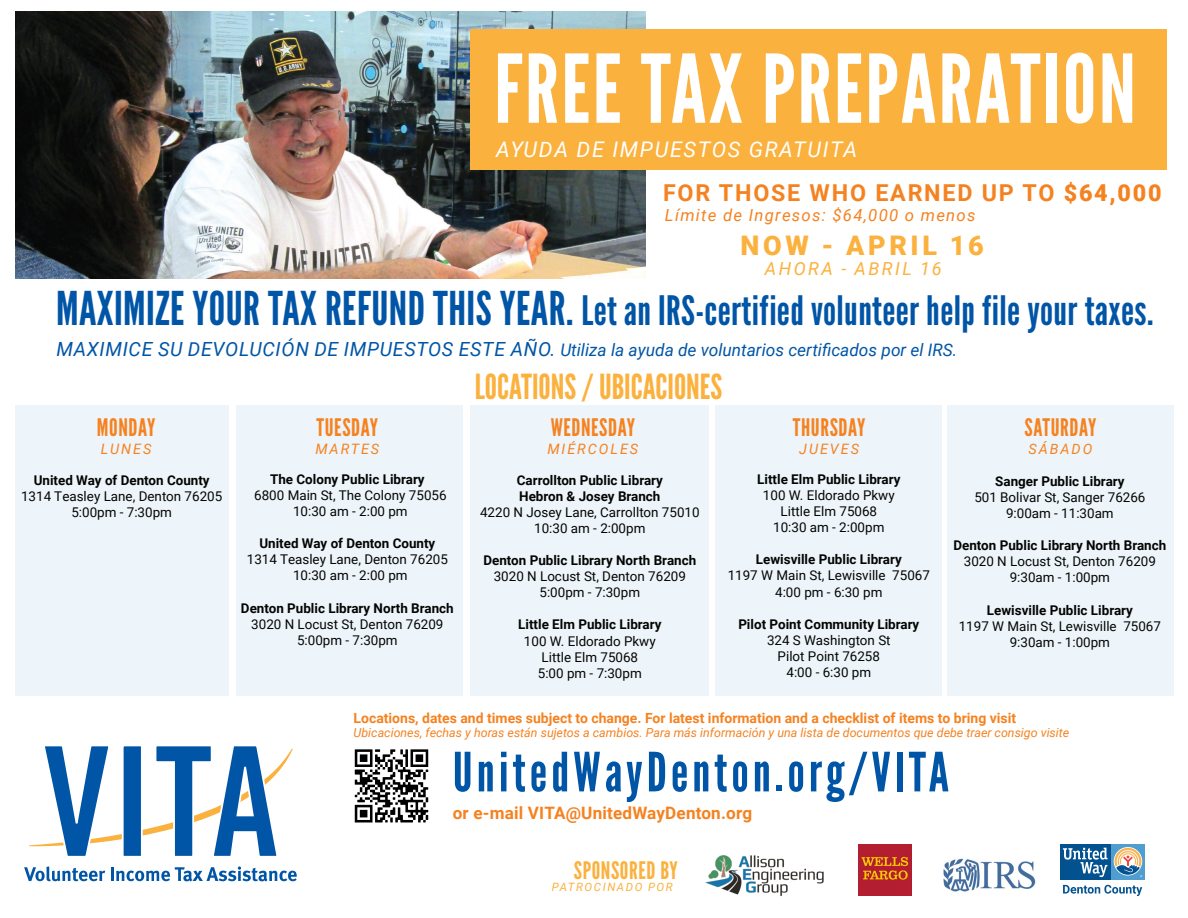
<style>
.page{position:relative;width:1188px;height:918px;background:#fff}
.page>*{position:absolute;margin:0;border:0;box-sizing:border-box;transform-origin:0 0}
.t1{font:94.35px "League Gothic";letter-spacing:.025em;color:#fff}
.t2{font:54px "League Gothic";letter-spacing:.075em;color:#0155a7}
.t3{font:40.5px "League Gothic";letter-spacing:.01em;color:#0155a7}
.t4{font:34.5px "League Gothic";color:#fbb13d}
.t5{font:900 27px "Roboto";letter-spacing:.135em;color:#fbb13d}
.t6{font:24.15px "League Gothic";letter-spacing:.025em;color:#f58220}
.t7{font:24.15px "League Gothic";letter-spacing:.025em;color:#fbb13d}
.t8{font:700 23.25px "Roboto";letter-spacing:.075em;color:#f58220}
.t9{font:italic 21.6px "Roboto";letter-spacing:.075em;color:#fff}
.t10{font:italic 18px "Roboto";letter-spacing:.135em;color:#fbb13d}
.t11{font:italic 17.25px "Roboto";color:#0155a7}
.t12{font:700 17.1px "Roboto";letter-spacing:.01em;color:#f58220}
.t13{font:italic 16.65px "Roboto";letter-spacing:.075em;color:#f58220}
.t14{font:italic 14.4px "Roboto";letter-spacing:.135em;color:#f58220}
.t15{font:700 13.95px "Roboto";color:#f58220}
.t16{font:13.35px "Roboto";color:#040503}
.t17{font:700 13.35px "Roboto";color:#040503}
.t18{font:italic 12.45px "Roboto";color:#f58220}
.t19{font:italic 11.55px "Roboto";letter-spacing:.135em;color:#fbb13d}
.s1{font-weight:900}
.s2{font-size:46.5px}
.s3{font-size:19.5px}
</style>
<div class="page">
<img style="left:15px;top:12px;width:631px;height:266px">
<img style="left:354px;top:749px;width:75px;height:74px">
<div style="left:15px;top:406px;width:213px;height:290px;background:#eef5fa"></div>
<div style="left:236px;top:406px;width:227px;height:290px;background:#eef5fa"></div>
<div style="left:471px;top:406px;width:238px;height:290px;background:#eef5fa"></div>
<div style="left:715px;top:406px;width:227px;height:290px;background:#eef5fa"></div>
<div style="left:947px;top:406px;width:227px;height:290px;background:#eef5fa"></div>
<img style="left:858px;top:844px;width:54px;height:51px">
<img style="left:943px;top:858px;width:93px;height:34px">
<div style="left:471px;top:29px;width:696px;height:141px;background:#fbb13d"></div>
<div style="left:1111px;top:844px;width:34px;height:35px;background:#509ecf"></div>
<div style="left:1060px;top:844px;width:51px;height:35px;background:#035290"></div>
<svg style="left:1060px;top:848px;width:85px;height:49px"></svg>
<svg style="left:29px;top:746px;width:264px;height:110px"></svg>
<svg style="left:24px;top:866px;width:81px;height:15px"></svg>
<hr style="left:111px;top:867px;width:3px;height:14px;background:#0155a7">
<svg style="left:116px;top:866px;width:181px;height:16px"></svg>
<img style="left:705px;top:855px;width:119px;height:41px">
<p class="t1" style="left:494px;top:33px;width:643px">FREE TAX PREPARATION</p>
<p class="t9" style="left:496px;top:134px;width:363px">AYUDA DE IMPUESTOS GRATUITA</p>
<p class="t8" style="left:663px;top:177px;width:500px">FOR THOSE WHO EARNED UP TO <span class="s1">$64,000</span></p>
<p class="t13" style="left:665px;top:203px;width:312px">Límite de Ingresos: $64,000 o menos</p>
<p class="t10" style="left:765px;top:256px;width:178px">AHORA - ABRIL 16</p>
<p class="t5" style="left:740px;top:226px;width:245px">NOW - APRIL 16</p>
<p class="t3" style="left:56px;top:286px;width:1099px"><span class="s2">MAXIMIZE YOUR TAX REFUND THIS YEAR.</span> Let an IRS-certified volunteer help file your taxes.</p>
<p class="t11" style="left:56px;top:338px;width:903px"><span class="s3">MAXIMICE SU DEVOLUCIÓN DE IMPUESTOS ESTE AÑO.</span> Utiliza la ayuda de voluntarios certificados por el IRS.</p>
<p class="t4" style="left:475px;top:366px;width:249px">LOCATIONS / UBICACIONES</p>
<p class="t6" style="left:793px;top:414px;width:74px">THURSDAY</p>
<p class="t14" style="left:799px;top:439px;width:61px">JUEVES</p>
<p class="t17" style="left:757px;top:470px;width:145px">Little Elm Public Library</p>
<p class="t16" style="left:763px;top:486px;width:133px">100 W. Eldorado Pkwy</p>
<p class="t16" style="left:781px;top:502px;width:98px">Little Elm 75068</p>
<p class="t16" style="left:773px;top:518px;width:113px">10:30 am - 2:00pm</p>
<p class="t17" style="left:756px;top:550px;width:147px">Lewisville Public Library</p>
<p class="t16" style="left:728px;top:566px;width:204px">1197 W Main St, Lewisville 75067</p>
<p class="t16" style="left:775px;top:582px;width:109px">4:00 pm - 6:30 pm</p>
<p class="t17" style="left:738px;top:615px;width:182px">Pilot Point Community Library</p>
<p class="t16" style="left:767px;top:631px;width:125px">324 S Washington St</p>
<p class="t16" style="left:778px;top:647px;width:104px">Pilot Point 76258</p>
<p class="t16" style="left:787px;top:663px;width:86px">4:00 - 6:30 pm</p>
<p class="t6" style="left:317px;top:414px;width:63px">TUESDAY</p>
<p class="t14" style="left:315px;top:439px;width:65px">MARTES</p>
<p class="t17" style="left:270px;top:470px;width:156px">The Colony Public Library</p>
<p class="t16" style="left:254px;top:486px;width:194px">6800 Main St, The Colony 75056</p>
<p class="t16" style="left:293px;top:502px;width:116px">10:30 am - 2:00 pm</p>
<p class="t17" style="left:259px;top:534px;width:177px">United Way of Denton County</p>
<p class="t16" style="left:247px;top:550px;width:203px">1314 Teasley Lane, Denton 76205</p>
<p class="t16" style="left:293px;top:566px;width:116px">10:30 am - 2:00 pm</p>
<p class="t17" style="left:241px;top:599px;width:214px">Denton Public Library North Branch</p>
<p class="t16" style="left:251px;top:615px;width:194px">3020 N Locust St, Denton 76209</p>
<p class="t16" style="left:297px;top:631px;width:102px">5:00pm - 7:30pm</p>
<p class="t6" style="left:551px;top:414px;width:86px">WEDNESDAY</p>
<p class="t14" style="left:547px;top:439px;width:92px">MIÉRCOLES</p>
<p class="t6" style="left:1025px;top:414px;width:73px">SATURDAY</p>
<p class="t14" style="left:1028px;top:439px;width:66px">SÁBADO</p>
<p class="t17" style="left:995px;top:472px;width:131px">Sanger Public Library</p>
<p class="t16" style="left:974px;top:488px;width:173px">501 Bolivar St, Sanger 76266</p>
<p class="t16" style="left:1006px;top:504px;width:109px">9:00am - 11:30am</p>
<p class="t17" style="left:954px;top:536px;width:214px">Denton Public Library North Branch</p>
<p class="t16" style="left:964px;top:552px;width:194px">3020 N Locust St, Denton 76209</p>
<p class="t16" style="left:1010px;top:568px;width:102px">9:30am - 1:00pm</p>
<p class="t17" style="left:987px;top:601px;width:147px">Lewisville Public Library</p>
<p class="t16" style="left:959px;top:617px;width:204px">1197 W Main St, Lewisville 75067</p>
<p class="t16" style="left:1010px;top:633px;width:102px">9:30am - 1:00pm</p>
<p class="t6" style="left:97px;top:414px;width:60px">MONDAY</p>
<p class="t14" style="left:101px;top:439px;width:52px">LUNES</p>
<p class="t17" style="left:34px;top:470px;width:177px">United Way of Denton County</p>
<p class="t16" style="left:21px;top:487px;width:203px">1314 Teasley Lane, Denton 76205</p>
<p class="t16" style="left:71px;top:503px;width:102px">5:00pm - 7:30pm</p>
<p class="t17" style="left:517px;top:470px;width:148px">Carrollton Public Library</p>
<p class="t17" style="left:519px;top:487px;width:143px">Hebron &amp; Josey Branch</p>
<p class="t16" style="left:480px;top:503px;width:221px">4220 N Josey Lane, Carrollton 75010</p>
<p class="t16" style="left:534px;top:519px;width:113px">10:30 am - 2:00pm</p>
<p class="t17" style="left:483px;top:551px;width:214px">Denton Public Library North Branch</p>
<p class="t16" style="left:494px;top:567px;width:194px">3020 N Locust St, Denton 76209</p>
<p class="t16" style="left:540px;top:583px;width:102px">5:00pm - 7:30pm</p>
<p class="t17" style="left:518px;top:615px;width:145px">Little Elm Public Library</p>
<p class="t16" style="left:524px;top:631px;width:133px">100 W. Eldorado Pkwy</p>
<p class="t16" style="left:542px;top:648px;width:98px">Little Elm 75068</p>
<p class="t16" style="left:538px;top:664px;width:105px">5:00 pm - 7:30pm</p>
<p class="t15" style="left:354px;top:708px;width:664px">Locations, dates and times subject to change. For latest information and a checklist of items to bring visit</p>
<p class="t18" style="left:354px;top:724px;width:717px">Ubicaciones, fechas y horas están sujetos a cambios. Para más información y una lista de documentos que debe traer consigo visite</p>
<p class="t2" style="left:453px;top:740px;width:498px">UnitedWayDenton.org/VITA</p>
<p class="t12" style="left:453px;top:801px;width:301px">or e-mail VITA@UnitedWayDenton.org</p>
<p class="t7" style="left:574px;top:856px;width:105px">SPONSORED BY</p>
<p class="t19" style="left:552px;top:879px;width:123px">PATROCINADO POR</p>
</div>
